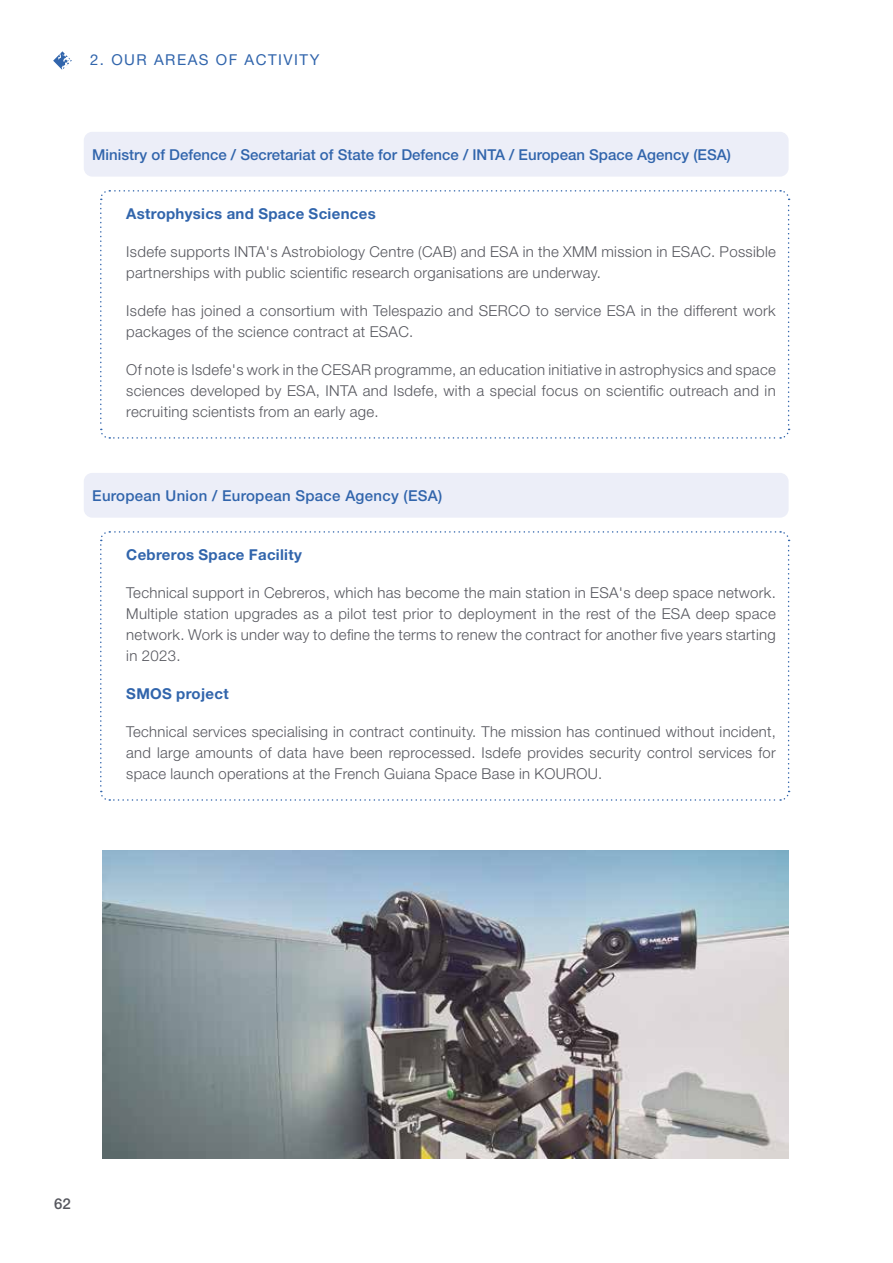
<style>
.page{position:relative;width:893px;height:1263px;background:#fff}
.page>*{position:absolute;margin:0;border:0;box-sizing:border-box;transform-origin:0 0}
.t1{font:300 15px/21px "Helvetica Neue LT Std";letter-spacing:.02em;color:#56575e;text-align:justify}
.t2{font:500 15px "Helvetica Neue LT Std";color:#3165ac}
.t3{font:700 15px "Helvetica Neue LT Std";letter-spacing:.02em;color:#3165ac}
.t4{font:500 15px "Helvetica Neue LT Std";letter-spacing:.02em;color:#3165ac}
.t5{font:15px "Helvetica Neue LT Std";letter-spacing:.1em;color:#3165ac}
.t6{font:500 15px "Helvetica Neue LT Std";color:#56575e}
</style>
<div class="page">
<svg style="left:53px;top:51px;width:19px;height:18px"></svg>
<div style="left:84px;top:132px;width:705px;height:45px;background:#eceef8;border-radius:9px"></div>
<svg style="left:100px;top:190px;width:690px;height:249px"></svg>
<div style="left:84px;top:473px;width:705px;height:45px;background:#eceef8;border-radius:9px"></div>
<svg style="left:100px;top:531px;width:690px;height:270px"></svg>
<img style="left:102px;top:850px;width:687px;height:309px">
<p class="t5" style="left:90px;top:50px;width:231px">2. OUR AREAS OF ACTIVITY</p>
<p class="t2" style="left:92px;top:145px;width:640px">Ministry of Defence / Secretariat of State for Defence / INTA / European Space Agency (ESA)</p>
<p class="t3" style="left:126px;top:204px;width:251px">Astrophysics and Space Sciences</p>
<p class="t1" style="left:126px;top:240px;width:651px">Isdefe supports INTA's Astrobiology Centre (CAB) and ESA in the XMM mission in ESAC. Possible partnerships with public scientific research organisations are underway.</p>
<p class="t1" style="left:126px;top:299px;width:651px">Isdefe has joined a consortium with Telespazio and SERCO to service ESA in the different work packages of the science contract at ESAC.</p>
<p class="t1" style="left:126px;top:358px;width:651px">Of note is Isdefe's work in the CESAR programme, an education initiative in astrophysics and space sciences developed by ESA, INTA and Isdefe, with a special focus on scientific outreach and in recruiting scientists from an early age.</p>
<p class="t4" style="left:92px;top:486px;width:351px">European Union / European Space Agency (ESA)</p>
<p class="t3" style="left:126px;top:545px;width:177px">Cebreros Space Facility</p>
<p class="t1" style="left:126px;top:581px;width:651px">Technical support in Cebreros, which has become the main station in ESA's deep space network.<br>Multiple station upgrades as a pilot test prior to deployment in the rest of the ESA deep space network. Work is under way to define the terms to renew the contract for another five years starting in 2023.</p>
<p class="t3" style="left:126px;top:684px;width:104px">SMOS project</p>
<p class="t1" style="left:126px;top:720px;width:651px">Technical services specialising in contract continuity. The mission has continued without incident, and large amounts of data have been reprocessed. Isdefe provides security control services for space launch operations at the French Guiana Space Base in KOUROU.</p>
<p class="t6" style="left:54px;top:1194px;width:18px">62</p>
</div>
